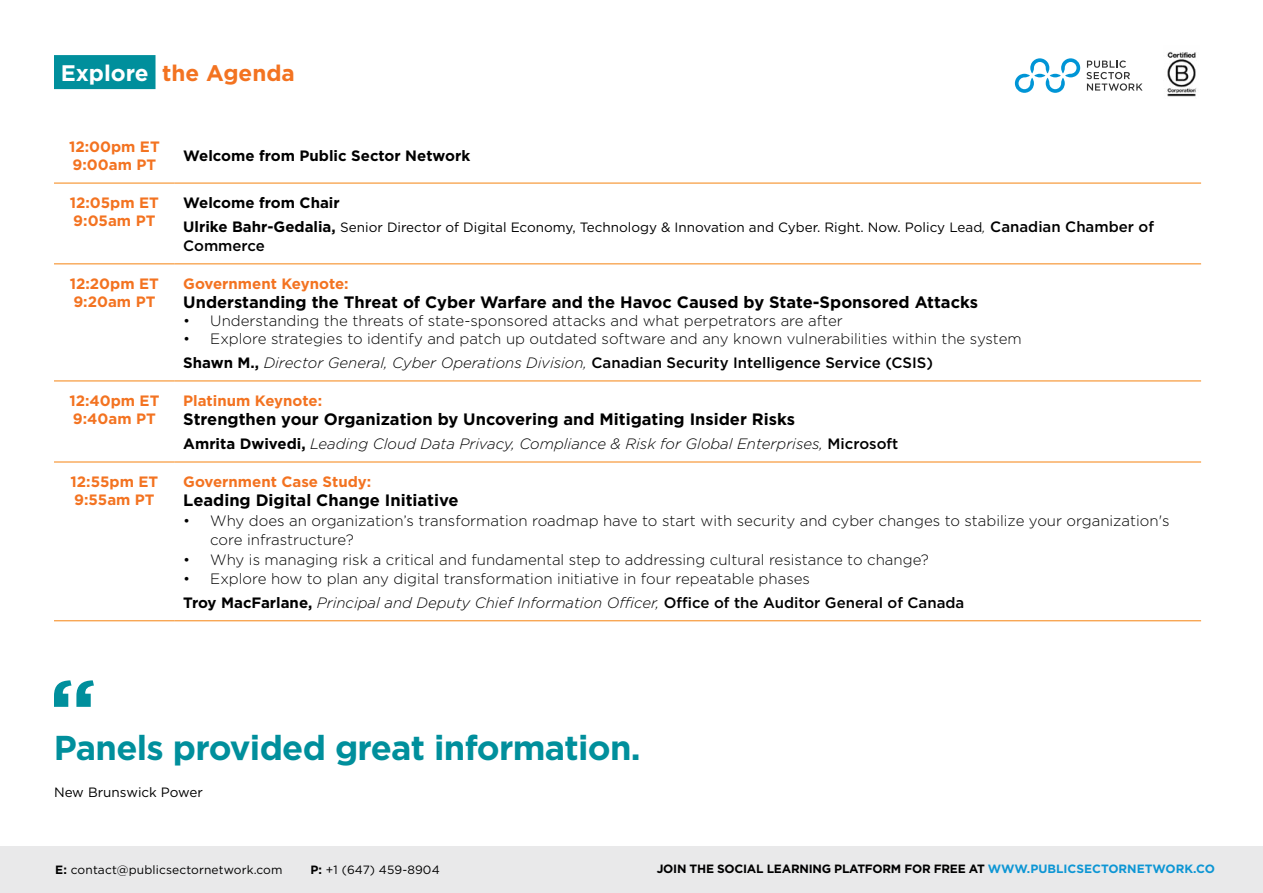
<style>
.page{position:relative;width:1263px;height:893px;background:#fff}
.page>*{position:absolute;margin:0;border:0;box-sizing:border-box;transform-origin:0 0}
.t1{font:700 34.5px "Gotham";letter-spacing:-.02em;color:#008f9c}
.t2{font:700 22.5px "Gotham";color:#f37321}
.t3{font:700 16.5px "Gotham";color:#000}
.t4{font:300 15px/23.7px "Gotham";color:#000}
.t5{font:700 15px/18px "Gotham";color:#f37321}
.t6{font:italic 300 15px "Gotham";color:#000}
.t7{font:700 15px "Gotham";color:#000}
.t8{font:500 15px "Gotham";color:#000}
.t9{font:13.5px "Gotham";color:#000}
.t10{font:700 12px "Gotham";letter-spacing:-.02em;color:#000}
.t11{font:12px "Gotham";letter-spacing:.01em;color:#000}
.s1{color:#fff}
.s2{font-weight:700;font-size:15px}
.s3{font-weight:300;font-style:italic;font-size:15px}
.s4{font-weight:500;font-size:15px}
.s5{font-weight:700}
.s6{font-style:italic}
.s7{font-weight:500}
.s8{font-weight:700;font-style:normal}
.s9{font-weight:500;font-style:normal}
.s10{color:#0d96d4}
</style>
<div class="page">
<hr style="left:54px;top:183px;width:121px;height:1px;background:#f68b1f">
<hr style="left:175px;top:183px;width:1026px;height:1px;background:#f68b1f">
<hr style="left:54px;top:263px;width:121px;height:1px;background:#f68b1f">
<hr style="left:175px;top:263px;width:1026px;height:1px;background:#f68b1f">
<hr style="left:54px;top:380px;width:121px;height:1px;background:#f68b1f">
<hr style="left:175px;top:380px;width:1026px;height:1px;background:#f68b1f">
<hr style="left:54px;top:461px;width:121px;height:1px;background:#f68b1f">
<hr style="left:175px;top:461px;width:1026px;height:1px;background:#f68b1f">
<hr style="left:54px;top:620px;width:121px;height:1px;background:#f68b1f">
<hr style="left:175px;top:620px;width:1026px;height:1px;background:#f68b1f">
<svg style="left:54px;top:680px;width:40px;height:27px"></svg>
<div style="left:54px;top:55px;width:101px;height:34px;background:#008f9c"></div>
<div style="left:0;top:846px;width:1263px;height:47px;background:#e9e9ea"></div>
<img style="left:1167px;top:51px;width:30px;height:46px">
<svg style="left:1015px;top:58px;width:65px;height:35px"></svg>
<svg style="left:1086px;top:60px;width:56px;height:31px"></svg>
<h2 class="t2" style="left:61px;top:58px;width:236px"><span class="s1">Explore</span> the Agenda</h2>
<p class="t5" style="left:69px;top:138px;width:92px">12:00pm ET<br>9:00am PT</p>
<p class="t7" style="left:183px;top:146px;width:288px">Welcome from Public Sector Network</p>
<p class="t5" style="left:70px;top:193px;width:91px">12:05pm ET<br>9:05am PT</p>
<p class="t7" style="left:183px;top:193px;width:158px">Welcome from Chair</p>
<p class="t9" style="left:183px;top:218px;width:972px"><span class="s2">Ulrike Bahr-Gedalia,</span> Senior Director of Digital Economy, Technology &amp; Innovation and Cyber. Right. Now. Policy Lead<span class="s3">,</span> <span class="s4">Canadian Chamber of</span></p>
<p class="t8" style="left:183px;top:236px;width:83px">Commerce</p>
<p class="t5" style="left:70px;top:274px;width:91px">12:20pm ET<br>9:20am PT</p>
<p class="t5" style="left:183px;top:274px;width:167px">Government Keynote:</p>
<p class="t3" style="left:183px;top:292px;width:796px">Understanding the Threat of Cyber Warfare and the Havoc Caused by State-Sponsored Attacks</p>
<p class="t4" style="left:183px;top:309px;width:661px">• Understanding the threats of state-sponsored attacks and what perpetrators are after</p>
<p class="t4" style="left:183px;top:327px;width:840px">• Explore strategies to identify and patch up outdated software and any known vulnerabilities within the system<br><span class="s5">Shawn M.,</span> <span class="s6">Director General, Cyber Operations Division,</span> <span class="s7">Canadian Security Intelligence Service (CSIS)</span></p>
<p class="t5" style="left:69px;top:391px;width:92px">12:40pm ET<br>9:40am PT</p>
<p class="t5" style="left:183px;top:391px;width:140px">Platinum Keynote:</p>
<p class="t3" style="left:183px;top:409px;width:613px">Strengthen your Organization by Uncovering and Mitigating Insider Risks</p>
<p class="t6" style="left:183px;top:434px;width:717px"><span class="s8">Amrita Dwivedi,</span> Leading Cloud Data Privacy, Compliance &amp; Risk for Global Enterprises, <span class="s9">Microsoft</span></p>
<p class="t5" style="left:71px;top:472px;width:89px">12:55pm ET<br>9:55am PT</p>
<p class="t5" style="left:183px;top:472px;width:189px">Government Case Study:</p>
<p class="t3" style="left:183px;top:489px;width:277px">Leading Digital Change Initiative</p>
<p class="t4" style="left:210px;top:510px;width:961px;line-height:19.5px;text-indent:-27px">• Why does an organization’s transformation roadmap have to start with security and cyber changes to stabilize your organization's core infrastructure?</p>
<p class="t4" style="left:183px;top:547px;width:747px">• Why is managing risk a critical and fundamental step to addressing cultural resistance to change?</p>
<p class="t4" style="left:183px;top:567px;width:782px">• Explore how to plan any digital transformation initiative in four repeatable phases<br><span class="s5">Troy MacFarlane,</span> <span class="s6">Principal and Deputy Chief Information Officer,</span> <span class="s7">Office of the Auditor General of Canada</span></p>
<h1 class="t1" style="left:54px;top:725px;width:588px">Panels provided great information.</h1>
<p class="t9" style="left:54px;top:784px;width:151px">New Brunswick Power</p>
<p class="t11" style="left:55px;top:862px;width:229px"><span class="s5">E:</span> contact@publicsectornetwork.com</p>
<p class="t11" style="left:310px;top:862px;width:131px"><span class="s5">P:</span> +1 (647) 459-8904</p>
<p class="t10" style="left:657px;top:861px;width:560px">JOIN THE SOCIAL LEARNING PLATFORM FOR FREE AT <span class="s10">WWW.PUBLICSECTORNETWORK.CO</span></p>
</div>
